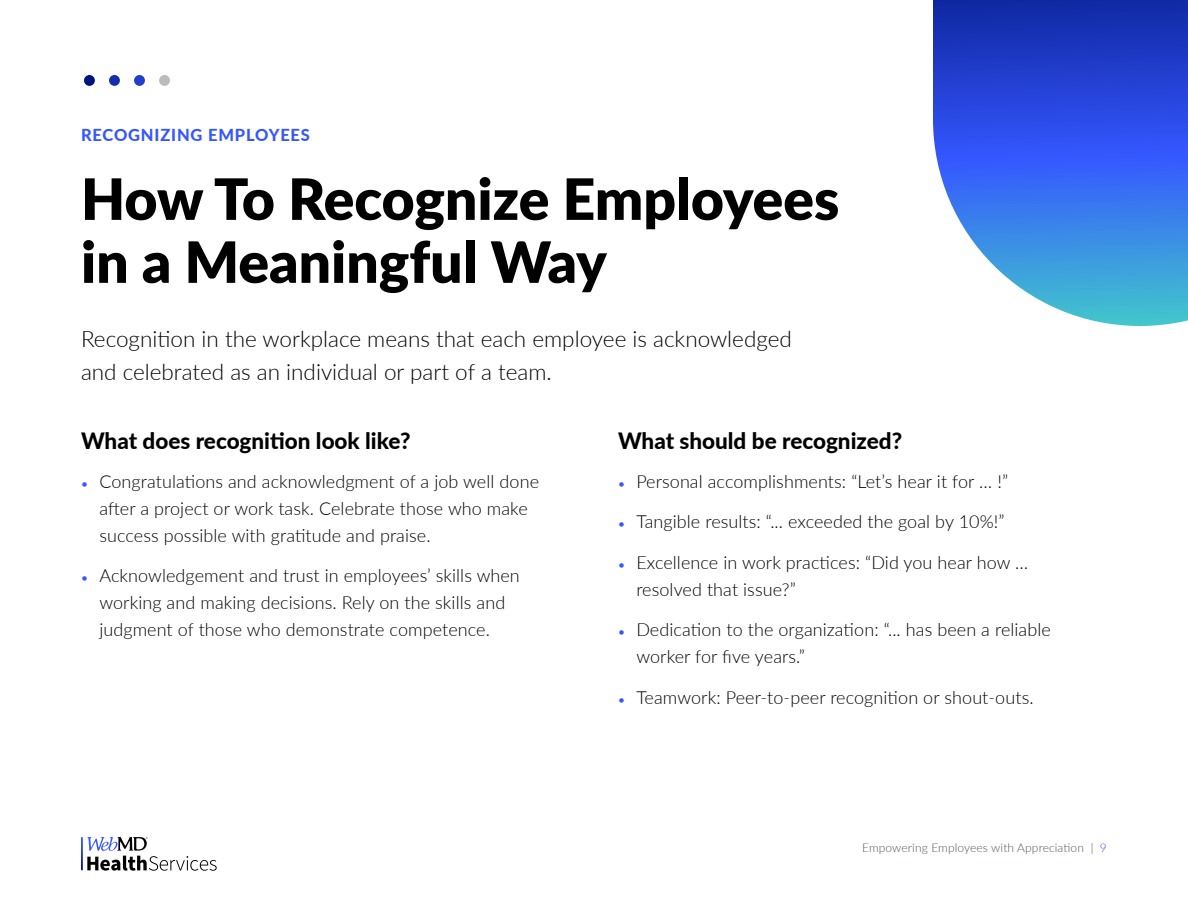
<style>
.page{position:relative;width:1188px;height:918px;background:#fff}
.page>*{position:absolute;margin:0;border:0;box-sizing:border-box;transform-origin:0 0}
.t1{font:900 57px/63px "Lato";color:#000}
.t2{font:300 22.5px/33px "Lato";color:#000}
.t3{font:800 22.5px "Lato";color:#000}
.t4{font:300 18px/27px "Lato";letter-spacing:.005em;color:#000}
.t5{font:800 16.5px "Lato";letter-spacing:.05em;color:#3557ff}
.t6{font:300 12px "Lato";letter-spacing:.01em;color:#535759}
.s1{font-weight:400;font-size:12px;color:#3557ff}
.s2{color:#3557ff}
</style>
<div class="page">
<svg style="left:81px;top:837px;width:2px;height:33px"></svg>
<svg style="left:87px;top:837px;width:130px;height:34px"></svg>
<div style="left:84px;top:75px;width:11px;height:11px;background:#00157c;border-radius:50%"></div>
<div style="left:109px;top:75px;width:11px;height:11px;background:#142eb0;border-radius:50%"></div>
<div style="left:134px;top:75px;width:11px;height:11px;background:#213dcc;border-radius:50%"></div>
<div style="left:159px;top:75px;width:11px;height:11px;background:#babcbd;border-radius:50%"></div>
<svg style="left:933px;top:0;width:255px;height:326px"></svg>
<p class="t5" style="left:81px;top:123px;width:231px">RECOGNIZING EMPLOYEES</p>
<h1 class="t1" style="left:81px;top:165px;width:760px">How To Recognize Employees in a Meaningful Way</h1>
<p class="t2" style="left:81px;top:321px;width:712px">Recognition in the workplace means that each employee is acknowledged and celebrated as an individual or part of a team.</p>
<p class="t3" style="left:81px;top:424px;width:331px">What does recognition look like?</p>
<p class="t4" style="left:99px;top:467px;width:441px;text-indent:-18px"><span class="s1">•</span> Congratulations and acknowledgment of a job well done after a project or work task. Celebrate those who make success possible with gratitude and praise.</p>
<p class="t4" style="left:99px;top:561px;width:422px;text-indent:-18px"><span class="s1">•</span> Acknowledgement and trust in employees’ skills when working and making decisions. Rely on the skills and judgment of those who demonstrate competence.</p>
<p class="t3" style="left:618px;top:424px;width:286px">What should be recognized?</p>
<p class="t4" style="left:618px;top:467px;width:392px"><span class="s1">•</span> Personal accomplishments: “Let’s hear it for … !”</p>
<p class="t4" style="left:618px;top:507px;width:388px"><span class="s1">•</span> Tangible results: “... exceeded the goal by 10%!”</p>
<p class="t4" style="left:636px;top:548px;width:393px;text-indent:-18px"><span class="s1">•</span> Excellence in work practices: “Did you hear how … resolved that issue?”</p>
<p class="t4" style="left:636px;top:615px;width:416px;text-indent:-18px"><span class="s1">•</span> Dedication to the organization: “... has been a reliable worker for five years.”</p>
<p class="t4" style="left:618px;top:683px;width:417px"><span class="s1">•</span> Teamwork: Peer-to-peer recognition or shout-outs.</p>
<p class="t6" style="left:862px;top:839px;width:246px">Empowering Employees with Appreciation | <span class="s2">9</span></p>
</div>
